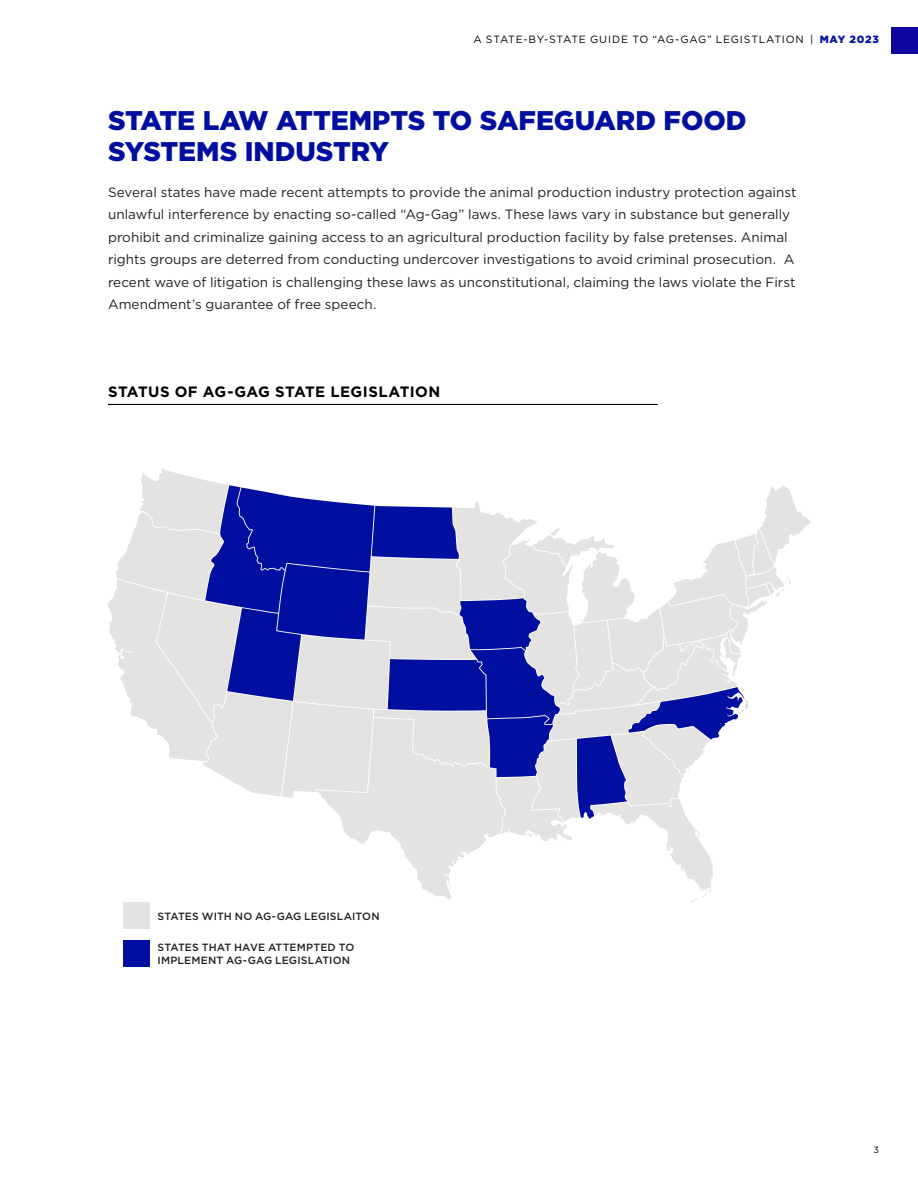
<style>
.page{position:relative;width:918px;height:1188px;background:#fff}
.page>*{position:absolute;margin:0;border:0;box-sizing:border-box;transform-origin:0 0}
.H1_-_Header{font:900 27px/31px "Gotham";color:#000f9f}
.H2_-_Header{font:700 15px "Gotham";letter-spacing:.03em;color:#000}
.t1{font:13.5px/22.5px "Gotham";color:#231f20}
.t2{font:500 10.5px/12.6px "Gotham";letter-spacing:.01em;color:#231f20}
.t3{font:10.5px "Gotham";letter-spacing:.07em;color:#000}
.t4{font:9px "Gotham";color:#000}
.s1{font-weight:900;color:#000f9f}
</style>
<div class="page">
<div style="left:891px;top:27px;width:27px;height:27px;background:#0f059e"></div>
<svg style="left:108px;top:469px;width:703px;height:433px"></svg>
<hr style="left:108px;top:404px;width:550px;height:1px;background:#000">
<div style="left:123px;top:902px;width:27px;height:27px;background:#e4e3e2"></div>
<div style="left:123px;top:940px;width:27px;height:27px;background:#000f9f"></div>
<p class="t3" style="left:473px;top:33px;width:407px">A STATE-BY-STATE GUIDE TO “AG-GAG” LEGISTLATION | <span class="s1">MAY 2023</span></p>
<p class="H1_-_Header" style="left:108px;top:104px;width:640px">STATE LAW ATTEMPTS TO SAFEGUARD FOOD<br>SYSTEMS INDUSTRY</p>
<p class="t1" style="left:108px;top:180px;width:690px">Several states have made recent attempts to provide the animal production industry protection against unlawful interference by enacting so-called “Ag-Gag” laws. These laws vary in substance but generally prohibit and criminalize gaining access to an agricultural production facility by false pretenses. Animal rights groups are deterred from conducting undercover investigations to avoid criminal prosecution. A recent wave of litigation is challenging these laws as unconstitutional, claiming the laws violate the First Amendment’s guarantee of free speech.</p>
<p class="H2_-_Header" style="left:108px;top:383px;width:334px">STATUS OF AG-GAG STATE LEGISLATION</p>
<p class="t2" style="left:158px;top:910px;width:224px">STATES WITH NO AG-GAG LEGISLAITON</p>
<p class="t2" style="left:158px;top:941px;width:198px">STATES THAT HAVE ATTEMPTED TO<br>IMPLEMENT AG-GAG LEGISLATION</p>
<p class="t4" style="left:873px;top:1144px;width:7px">3</p>
</div>
